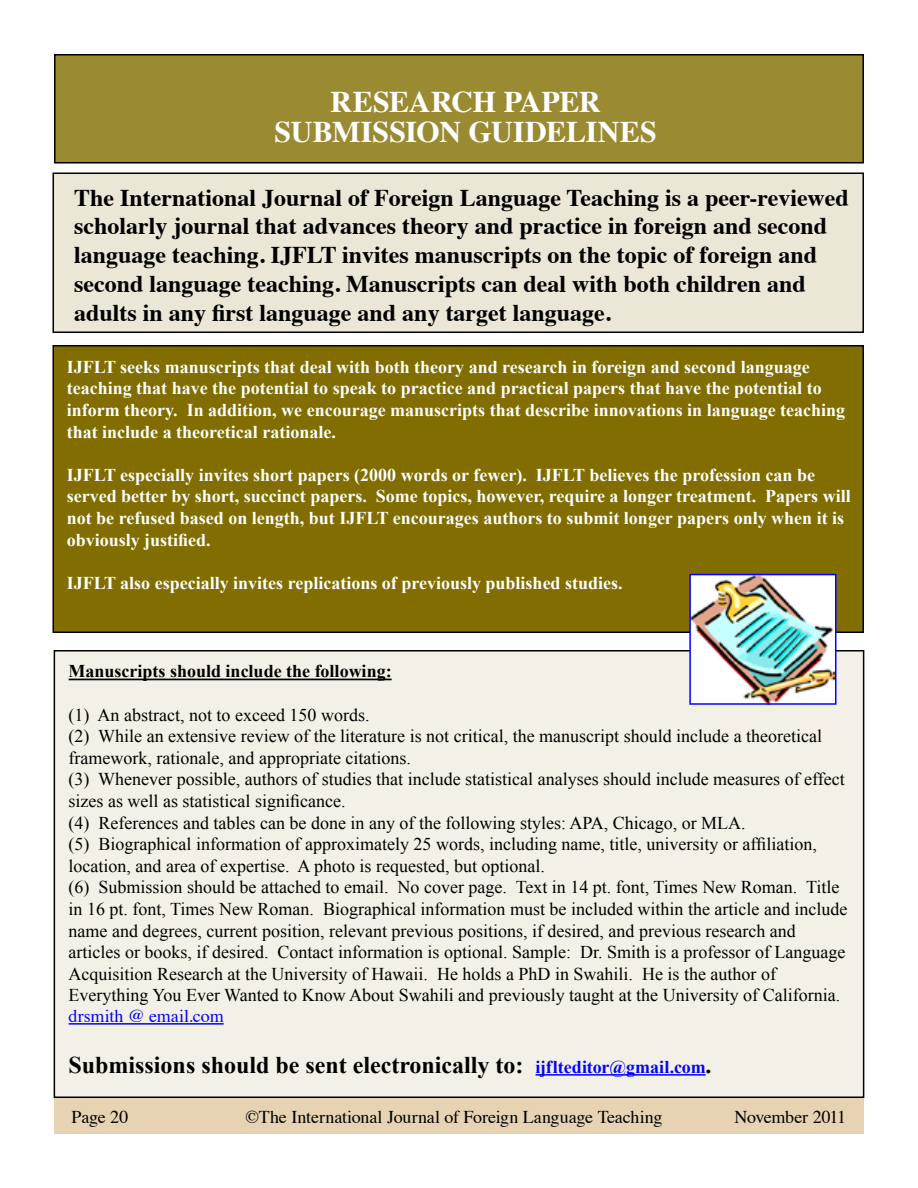
<style>
.page{position:relative;width:918px;height:1188px;background:#fff}
.page>*{position:absolute;margin:0;border:0;box-sizing:border-box;transform-origin:0 0}
.t1{font:700 30px "Times";letter-spacing:-.005em;color:#fff}
.t2{font:700 24px/28.8px "Times";color:#000}
.t3{font:700 24px "Times New Roman";color:#000}
.t4{font:18px/21.5px "Times New Roman";color:#000}
.t5{font:700 18px/21.6px "Times New Roman";color:#fff}
.t6{font:18px "Times";letter-spacing:-.01em;color:#000}
.t7{font:700 18px "Times New Roman";color:#000}
.s1{font-family:"Times";color:#0003ff}
.s2{font-size:18px;color:#0003ff}
</style>
<div class="page">
<div style="left:54px;top:1098px;width:810px;height:36px;background:#e7d3b3"></div>
<div style="left:55px;top:55px;width:808px;height:108px;background:#9a8a32"></div>
<div style="left:54px;top:54px;width:810px;height:110px;border:2px solid #000"></div>
<div style="left:53px;top:173px;width:810px;height:159px;background:#eae7d6"></div>
<div style="left:52px;top:172px;width:812px;height:161px;border:2px solid #000"></div>
<div style="left:53px;top:346px;width:810px;height:286px;background:#816d00"></div>
<div style="left:52px;top:345px;width:812px;height:288px;border:2px solid #000"></div>
<div style="left:54px;top:651px;width:810px;height:446px;background:#f3f1e7"></div>
<hr style="left:69px;top:679px;width:323px;height:1px;background:#000">
<hr style="left:69px;top:1023px;width:155px;height:2px;background:#0003ff">
<hr style="left:536px;top:1074px;width:170px;height:2px;background:#0003ff">
<img style="left:692px;top:577px;width:141px;height:125px">
<div style="left:689px;top:574px;width:147px;height:131px;border:2px solid #0003ff"></div>
<p class="t1" style="left:331px;top:73px;width:272px">RESEARCH PAPER</p>
<p class="t1" style="left:275px;top:103px;width:384px">SUBMISSION GUIDELINES</p>
<p class="t2" style="left:74px;top:180px;width:776px">The International Journal of Foreign Language Teaching is a peer-reviewed scholarly journal that advances theory and practice in foreign and second language teaching. IJFLT invites manuscripts on the topic of foreign and second language teaching. Manuscripts can deal with both children and adults in any first language and any target language.</p>
<p class="t5" style="left:67px;top:355px;width:780px">IJFLT seeks manuscripts that deal with both theory and research in foreign and second language teaching that have the potential to speak to practice and practical papers that have the potential to inform theory. In addition, we encourage manuscripts that describe innovations in language teaching that include a theoretical rationale.</p>
<p class="t5" style="left:67px;top:463px;width:786px">IJFLT especially invites short papers (2000 words or fewer). IJFLT believes the profession can be served better by short, succinct papers. Some topics, however, require a longer treatment. Papers will not be refused based on length, but IJFLT encourages authors to submit longer papers only when it is obviously justified.</p>
<p class="t5" style="left:67px;top:571px;width:557px">IJFLT also especially invites replications of previously published studies.</p>
<p class="t7" style="left:69px;top:659px;width:325px">Manuscripts should include the following:</p>
<p class="t4" style="left:69px;top:704px;width:302px">(1) An abstract, not to exceed 150 words.</p>
<p class="t4" style="left:69px;top:725px;width:755px">(2) While an extensive review of the literature is not critical, the manuscript should include a theoretical framework, rationale, and appropriate citations.</p>
<p class="t4" style="left:69px;top:768px;width:778px">(3) Whenever possible, authors of studies that include statistical analyses should include measures of effect sizes as well as statistical significance.</p>
<p class="t4" style="left:69px;top:812px;width:679px">(4) References and tables can be done in any of the following styles: APA, Chicago, or MLA.</p>
<p class="t4" style="left:69px;top:833px;width:750px">(5) Biographical information of approximately 25 words, including name, title, university or affiliation, location, and area of expertise. A photo is requested, but optional.</p>
<p class="t4" style="left:69px;top:876px;width:780px">(6) Submission should be attached to email. No cover page. Text in 14 pt. font, Times New Roman. Title in 16 pt. font, Times New Roman. Biographical information must be included within the article and include name and degrees, current position, relevant previous positions, if desired, and previous research and articles or books, if desired. Contact information is optional. Sample: Dr. Smith is a professor of Language Acquisition Research at the University of Hawaii. He holds a PhD in Swahili. He is the author of Everything You Ever Wanted to Know About Swahili and previously taught at the University of California. <span class="s1">drsmith @ email.com</span></p>
<p class="t3" style="left:69px;top:1048px;width:644px">Submissions should be sent electronically to: <span class="s2">ijflteditor@gmail.com</span>.</p>
<p class="t6" style="left:72px;top:1100px;width:58px">Page 20</p>
<p class="t6" style="left:245px;top:1100px;width:419px">©The International Journal of Foreign Language Teaching</p>
<p class="t6" style="left:735px;top:1100px;width:113px">November 2011</p>
</div>
